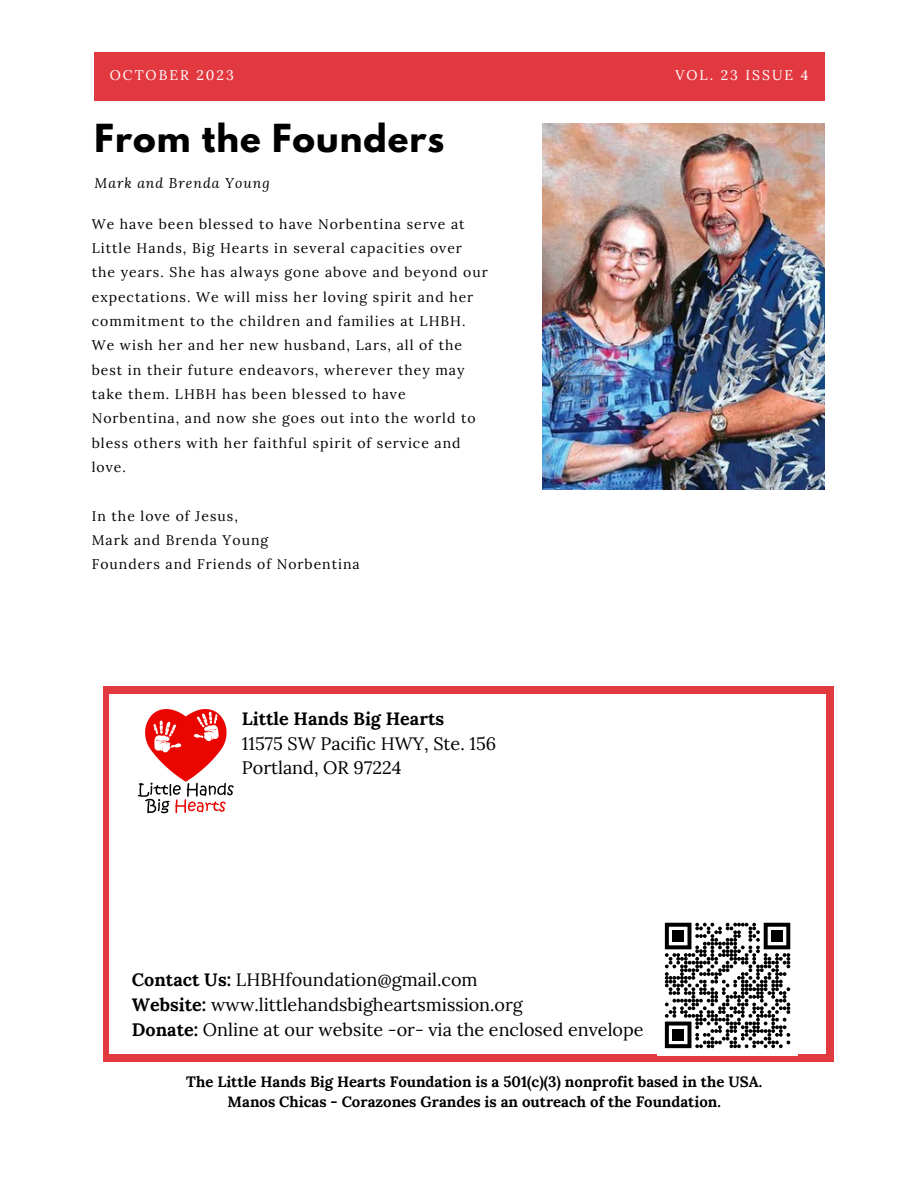
<style>
.page{position:relative;width:918px;height:1188px;background:#fff}
.page>*{position:absolute;margin:0;border:0;box-sizing:border-box;transform-origin:0 0}
.t1{font:700 34.2px "League Spartan";letter-spacing:.03em;color:#000}
.t2{font:18px "Lora";color:#000}
.t3{font:700 18px "Lora";color:#000}
.t4{font:700 15px "Lora";color:#000}
.t5{font:13.95px/24.3px "Lora";letter-spacing:.07em;color:#000}
.t6{font:13.95px "Lora";letter-spacing:.14em;color:#fff}
.t7{font:italic 13.95px "Lora";letter-spacing:.07em;color:#000}
.s1{font-weight:700}
</style>
<div class="page">
<div style="left:95px;top:53px;width:730px;height:47px;background:#e23940"></div>
<div style="left:103px;top:687px;width:730px;height:375px;background:#e23940"></div>
<div style="left:110px;top:695px;width:716px;height:359px;background:#fff"></div>
<img style="left:542px;top:124px;width:283px;height:365px">
<img style="left:138px;top:709px;width:96px;height:104px">
<div style="left:657px;top:915px;width:141px;height:141px;background:#fff"></div>
<svg style="left:665px;top:923px;width:125px;height:125px"></svg>
<div style="left:672px;top:930px;width:12px;height:12px;background:#000"></div>
<div style="left:771px;top:930px;width:12px;height:12px;background:#000"></div>
<div style="left:672px;top:1029px;width:12px;height:12px;background:#000"></div>
<p class="t6" style="left:110px;top:66px;width:125px">OCTOBER 2023</p>
<p class="t6" style="left:675px;top:66px;width:134px">VOL. 23 ISSUE 4</p>
<p class="t1" style="left:95px;top:121px;width:351px">From the Founders</p>
<p class="t7" style="left:95px;top:174px;width:176px">Mark and Brenda Young</p>
<p class="t5" style="left:92px;top:211px;width:397px">We have been blessed to have Norbentina serve at Little Hands, Big Hearts in several capacities over the years. She has always gone above and beyond our expectations. We will miss her loving spirit and her commitment to the children and families at LHBH.<br>We wish her and her new husband, Lars, all of the best in their future endeavors, wherever they may take them. LHBH has been blessed to have Norbentina, and now she goes out into the world to bless others with her faithful spirit of service and love.</p>
<p class="t5" style="left:92px;top:503px;width:148px">In the love of Jesus,</p>
<p class="t5" style="left:92px;top:528px;width:178px">Mark and Brenda Young</p>
<p class="t5" style="left:92px;top:552px;width:269px">Founders and Friends of Norbentina</p>
<p class="t3" style="left:242px;top:707px;width:204px">Little Hands Big Hearts</p>
<p class="t2" style="left:242px;top:732px;width:256px">11575 SW Pacific HWY, Ste. 156</p>
<p class="t2" style="left:242px;top:756px;width:161px">Portland, OR 97224</p>
<p class="t2" style="left:132px;top:968px;width:347px"><span class="s1">Contact Us:</span> LHBHfoundation@gmail.com</p>
<p class="t2" style="left:132px;top:993px;width:392px"><span class="s1">Website:</span> www.littlehandsbigheartsmission.org</p>
<p class="t2" style="left:132px;top:1018px;width:513px"><span class="s1">Donate:</span> Online at our website -or- via the enclosed envelope</p>
<p class="t4" style="left:186px;top:1072px;width:577px">The Little Hands Big Hearts Foundation is a 501(c)(3) nonprofit based in the USA.</p>
<p class="t4" style="left:228px;top:1092px;width:495px">Manos Chicas - Corazones Grandes is an outreach of the Foundation.</p>
</div>
